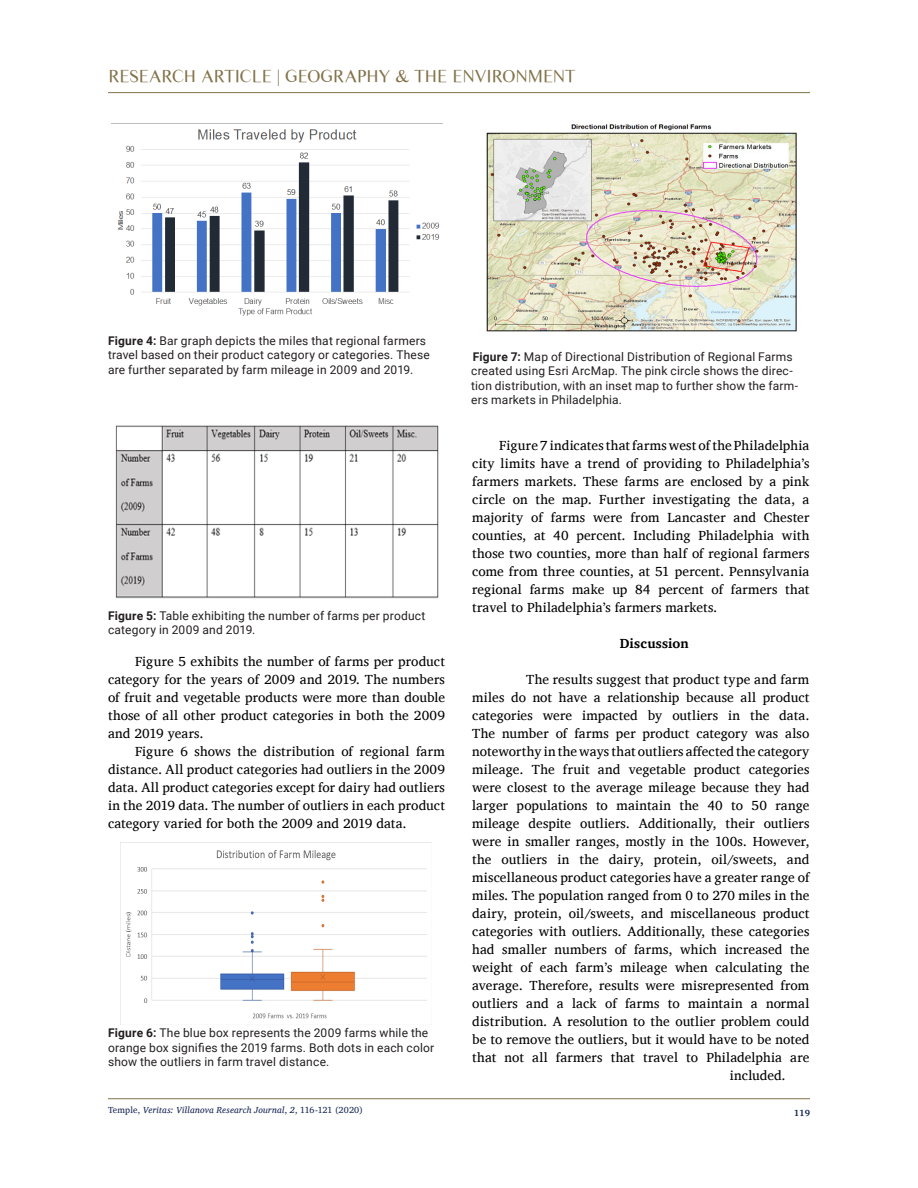
<style>
.page{position:relative;width:918px;height:1188px;background:#fff}
.page>*{position:absolute;margin:0;border:0;box-sizing:border-box;transform-origin:0 0}
.t1{font:18px "Times Sans Serif";letter-spacing:-.04em;color:#827248}
.t2{font:13.5px/18px "Charis SIL";letter-spacing:.01em;color:#000;text-align:justify}
.t3{font:700 13.5px "Charis SIL";letter-spacing:.01em;color:#000}
.t4{font:12px/14.4px "Roboto";letter-spacing:.015em;color:#231f20}
.t5{font:italic 9px "Charis SIL";letter-spacing:.03em;color:#172756}
.t6{font:700 9px "Charis SIL";color:#172756}
.s1{font-weight:700}
.s2{font-style:normal}
</style>
<div class="page">
<hr style="left:108px;top:1098px;width:702px;height:1px;background:#827248">
<hr style="left:108px;top:92px;width:702px;height:1px;background:#827248">
<img style="left:117px;top:129px;width:323px;height:187px">
<img style="left:121px;top:842px;width:311px;height:177px">
<img style="left:486px;top:124px;width:311px;height:208px">
<img style="left:115px;top:425px;width:324px;height:174px">
<h1 class="t1" style="left:108px;top:64px;width:469px">RESEARCH ARTICLE | GEOGRAPHY &amp; THE ENVIRONMENT</h1>
<p class="t4" style="left:108px;top:333px;width:323px"><span class="s1">Figure 4:</span> Bar graph depicts the miles that regional farmers travel based on their product category or categories. These are further separated by farm mileage in 2009 and 2019.</p>
<p class="t4" style="left:108px;top:608px;width:319px"><span class="s1">Figure 5:</span> Table exhibiting the number of farms per product category in 2009 and 2019.</p>
<p class="t2" style="left:108px;top:652px;width:338px;text-indent:27px">Figure 5 exhibits the number of farms per product category for the years of 2009 and 2019. The numbers of fruit and vegetable products were more than double those of all other product categories in both the 2009 and 2019 years.</p>
<p class="t2" style="left:108px;top:742px;width:338px;text-indent:27px">Figure 6 shows the distribution of regional farm distance. All product categories had outliers in the 2009 data. All product categories except for dairy had outliers in the 2019 data. The number of outliers in each product category varied for both the 2009 and 2019 data.</p>
<p class="t4" style="left:108px;top:1025px;width:328px"><span class="s1">Figure 6:</span> The blue box represents the 2009 farms while the orange box signifies the 2019 farms. Both dots in each color show the outliers in farm travel distance.</p>
<p class="t5" style="left:108px;top:1105px;width:256px"><span class="s2">Temple,</span> Veritas: Villanova Research Journal<span class="s2">,</span> 2<span class="s2">, 116-121 (2020)</span></p>
<p class="t4" style="left:471px;top:349px;width:329px"><span class="s1">Figure 7:</span> Map of Directional Distribution of Regional Farms created using Esri ArcMap. The pink circle shows the direc&shy;tion distribution, with an inset map to further show the farm&shy;ers markets in Philadelphia.</p>
<p class="t2" style="left:472px;top:436px;width:339px;text-indent:27px">Figure 7 indicates that farms west of the Philadelphia city limits have a trend of providing to Philadelphia’s farmers markets. These farms are enclosed by a pink circle on the map. Further investigating the data, a majority of farms were from Lancaster and Chester counties, at 40 percent. Including Philadelphia with those two counties, more than half of regional farmers come from three counties, at 51 percent. Pennsylvania regional farms make up 84 percent of farmers that travel to Philadelphia’s farmers markets.</p>
<p class="t3" style="left:620px;top:635px;width:71px">Discussion</p>
<p class="t2" style="left:526px;top:670px;width:285px">The results suggest that product type and farm</p>
<p class="t2" style="left:472px;top:688px;width:339px">miles do not have a relationship because all product</p>
<p class="t2" style="left:472px;top:706px;width:339px">categories were impacted by outliers in the data.</p>
<p class="t2" style="left:472px;top:724px;width:339px">The number of farms per product category was also</p>
<p class="t2" style="left:472px;top:742px;width:339px">noteworthy in the ways that outliers affected the category</p>
<p class="t2" style="left:472px;top:760px;width:339px">mileage. The fruit and vegetable product categories</p>
<p class="t2" style="left:472px;top:778px;width:339px">were closest to the average mileage because they had</p>
<p class="t2" style="left:472px;top:796px;width:339px">larger populations to maintain the 40 to 50 range</p>
<p class="t2" style="left:472px;top:814px;width:339px">mileage despite outliers. Additionally, their outliers</p>
<p class="t2" style="left:472px;top:832px;width:339px">were in smaller ranges, mostly in the 100s. However,</p>
<p class="t2" style="left:472px;top:850px;width:339px">the outliers in the dairy, protein, oil/sweets, and</p>
<p class="t2" style="left:472px;top:868px;width:339px">miscellaneous product categories have a greater range of</p>
<p class="t2" style="left:472px;top:886px;width:339px">miles. The population ranged from 0 to 270 miles in the</p>
<p class="t2" style="left:472px;top:904px;width:339px">dairy, protein, oil/sweets, and miscellaneous product</p>
<p class="t2" style="left:472px;top:922px;width:339px">categories with outliers. Additionally, these categories</p>
<p class="t2" style="left:472px;top:940px;width:339px">had smaller numbers of farms, which increased the</p>
<p class="t2" style="left:472px;top:958px;width:339px">weight of each farm’s mileage when calculating the</p>
<p class="t2" style="left:472px;top:976px;width:339px">average. Therefore, results were misrepresented from</p>
<p class="t2" style="left:472px;top:994px;width:339px">outliers and a lack of farms to maintain a normal</p>
<p class="t2" style="left:472px;top:1012px;width:339px">distribution. A resolution to the outlier problem could</p>
<p class="t2" style="left:472px;top:1030px;width:339px">be to remove the outliers, but it would have to be noted</p>
<p class="t2" style="left:472px;top:1048px;width:339px">that not all farmers that travel to Philadelphia are</p>
<p class="t2" style="left:730px;top:1066px;width:57px">included.</p>
<p class="t6" style="left:794px;top:1108px;width:17px">119</p>
</div>
